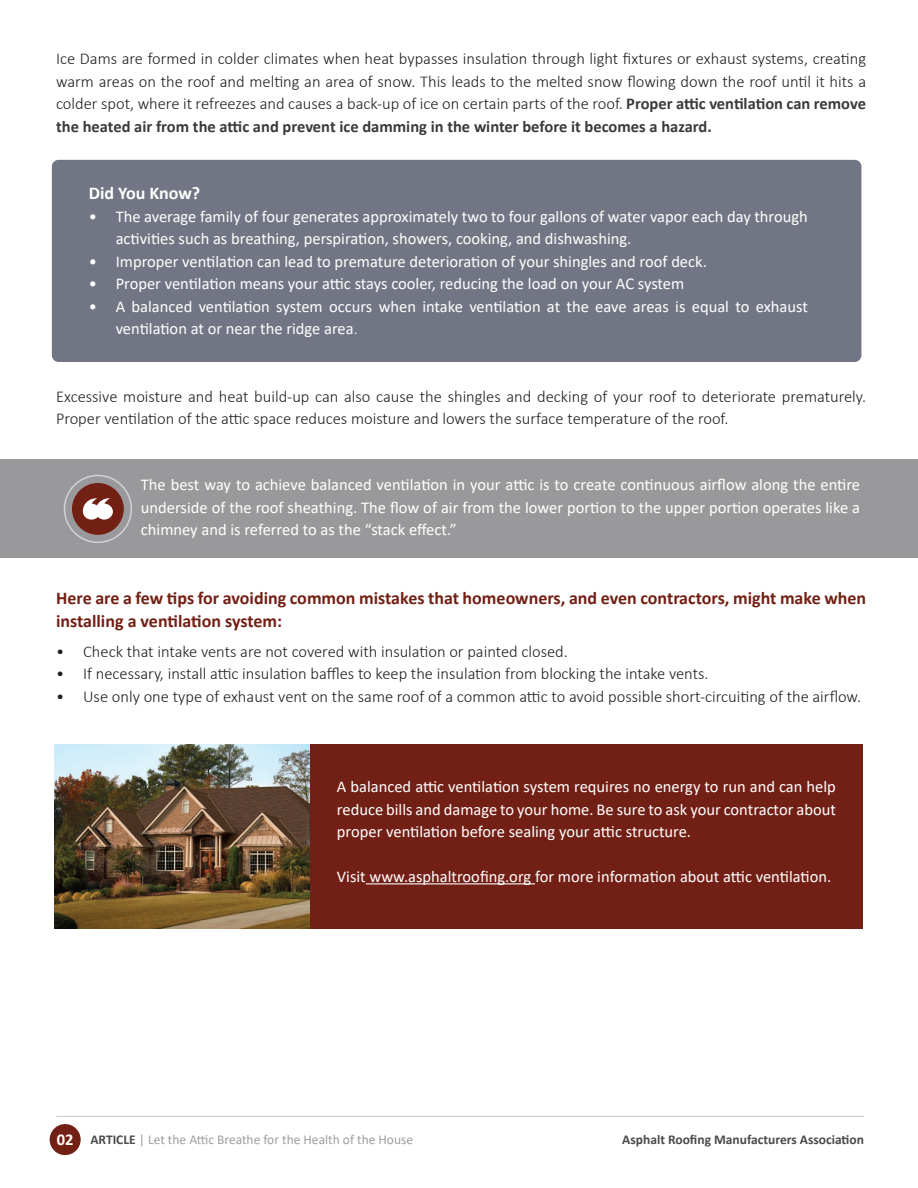
<style>
.page{position:relative;width:918px;height:1188px;background:#fff}
.page>*{position:absolute;margin:0;border:0;box-sizing:border-box;transform-origin:0 0}
.t1{font:700 18px/22.5px "Calibri";color:#721f14}
.t2{font:700 18px "Calibri";color:#fff}
.t3{font:16.5px/22.5px "Calibri";color:#fff}
.t4{font:300 16.5px/22.5px "Calibri";color:#231f20;text-align:justify}
.t5{font:700 16.5px "Calibri";color:#fff}
.t6{font:13.5px "Calibri";color:#9d9fa2}
.t7{font:700 13.5px "Calibri";color:#494a4b}
.s1{font-weight:700;color:#3b3a3b}
.s2{font-weight:300}
.s3{font-weight:700;color:#4b4c4d}
</style>
<div class="page">
<div style="left:1px;top:460px;width:917px;height:98px;background:#99999b"></div>
<div style="left:50px;top:1124px;width:31px;height:31px;background:#721f14;border-radius:50%"></div>
<div style="left:52px;top:160px;width:809px;height:202px;background:#727583;border-radius:7px"></div>
<hr style="left:56px;top:1116px;width:808px;height:1px;background:#c7c8ca">
<div style="left:72px;top:483px;width:52px;height:52px;background:#721f14;border-radius:50%"></div>
<svg style="left:83px;top:498px;width:30px;height:22px"></svg>
<div style="left:64px;top:475px;width:68px;height:68px;border:2px solid #d1d2d4;border-radius:50%"></div>
<div style="left:308px;top:744px;width:555px;height:184px;background:#721f15"></div>
<img style="left:55px;top:744px;width:255px;height:184px">
<hr style="left:366px;top:883px;width:169px;height:1px;background:#fff">
<p class="t4" style="left:56px;top:47px;width:812px">Ice Dams are formed in colder climates when heat bypasses insulation through light fixtures or exhaust systems, creating warm areas on the roof and melting an area of snow. This leads to the melted snow flowing down the roof until it hits a colder spot, where it refreezes and causes a back-up of ice on certain parts of the roof. <span class="s1">Proper attic ventilation can remove the heated air from the attic and prevent ice damming in the winter before it becomes a hazard.</span></p>
<p class="t2" style="left:89px;top:180px;width:113px">Did You Know?</p>
<p class="t3" style="left:116px;top:204px;width:694px;text-indent:-27px">• The average family of four generates approximately two to four gallons of water vapor each day through activities such as breathing, perspiration, showers, cooking, and dishwashing.</p>
<p class="t3" style="left:89px;top:249px;width:620px">• Improper ventilation can lead to premature deterioration of your shingles and roof deck.</p>
<p class="t3" style="left:89px;top:272px;width:597px">• Proper ventilation means your attic stays cooler, reducing the load on your AC system</p>
<p class="t3" style="left:116px;top:294px;width:694px;text-indent:-27px">• A balanced ventilation system occurs when intake ventilation at the eave areas is equal to exhaust ventilation at or near the ridge area<span class="s2">.</span></p>
<p class="t4" style="left:56px;top:385px;width:812px">Excessive moisture and heat build-up can also cause the shingles and decking of your roof to deteriorate prematurely.<br>Proper ventilation of the attic space reduces moisture and lowers the surface temperature of the roof.</p>
<p class="t3" style="left:141px;top:473px;width:721px;text-align:justify">The best way to achieve balanced ventilation in your attic is to create continuous airflow along the entire underside of the roof sheathing. The flow of air from the lower portion to the upper portion operates like a chimney and is referred to as the “stack effect.”</p>
<p class="t1" style="left:56px;top:587px;width:812px">Here are a few tips for avoiding common mistakes that homeowners, and even contractors, might make when installing a ventilation system:</p>
<p class="t4" style="left:56px;top:640px;width:513px">• Check that intake vents are not covered with insulation or painted closed.</p>
<p class="t4" style="left:56px;top:662px;width:654px">• If necessary, install attic insulation baffles to keep the insulation from blocking the intake vents.</p>
<p class="t4" style="left:56px;top:685px;width:807px">• Use only one type of exhaust vent on the same roof of a common attic to avoid possible short-circuiting of the airflow.</p>
<p class="t3" style="left:337px;top:775px;width:500px;text-align:justify">A balanced attic ventilation system requires no energy to run and can help reduce bills and damage to your home. Be sure to ask your contractor about proper ventilation before sealing your attic structure.</p>
<p class="t3" style="left:337px;top:865px;width:496px">Visit www.asphaltroofing.org for more information about attic ventilation.</p>
<p class="t5" style="left:57px;top:1128px;width:18px">02</p>
<p class="t7" style="left:622px;top:1130px;width:243px">Asphalt Roofing Manufacturers Association</p>
<p class="t6" style="left:90px;top:1130px;width:324px"><span class="s3">ARTICLE</span> | Let the Attic Breathe for the Health of the House</p>
</div>
